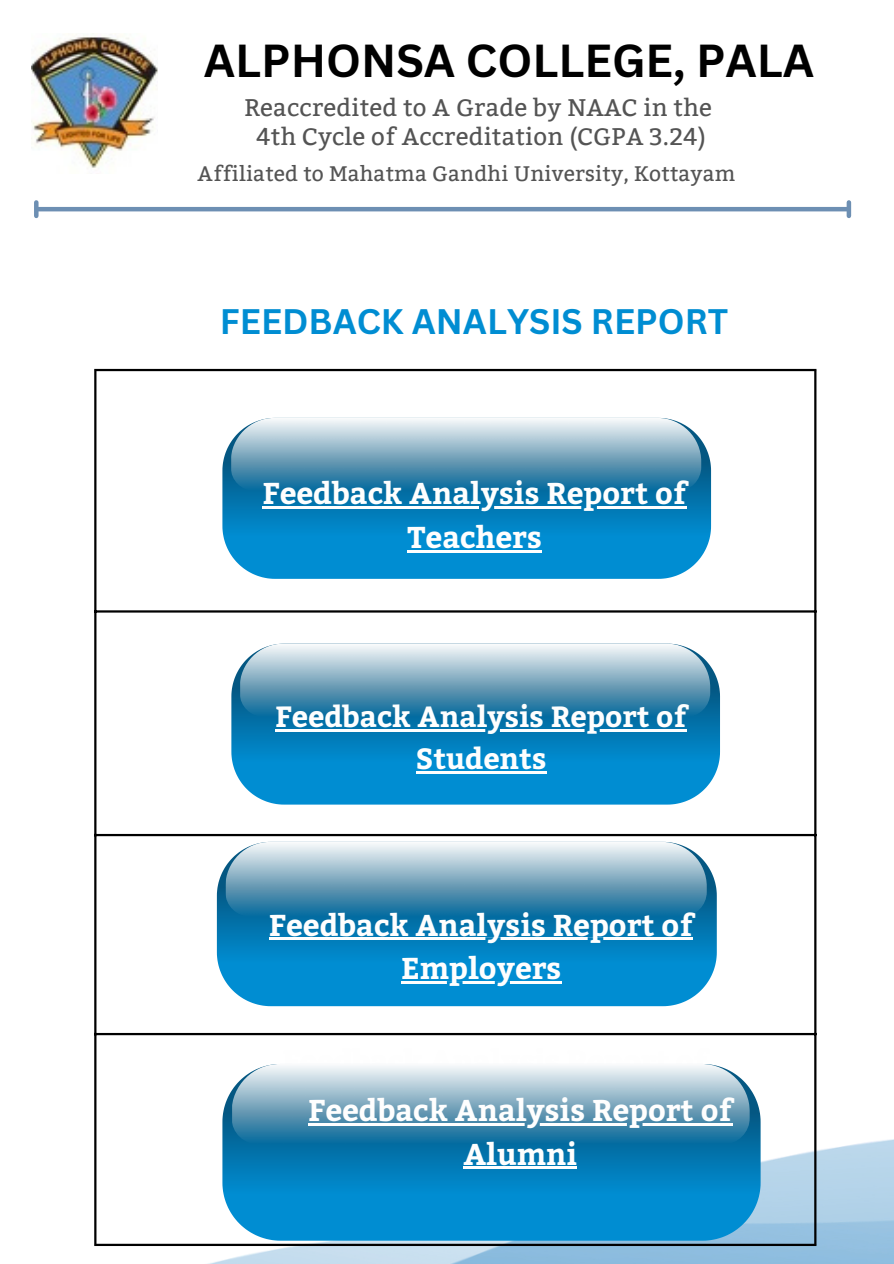
<style>
.page{position:relative;width:894px;height:1264px;background:#fff}
.page>*{position:absolute;margin:0;border:0;box-sizing:border-box;transform-origin:0 0}
.t1{font:700 45px "Canva Sans";color:#000}
.t2{font:700 34.5px "Canva Sans";color:#008dd2}
.t3{font:700 30px/43.8px "Bitter";color:#fefefe;text-align:center}
.t4{font:700 29.1px/42.8px "Bitter";color:#fefefe;text-align:center}
.t5{font:24px/29.2px "Bitter";letter-spacing:.01em;color:#545454;text-align:center}
.t6{font:21px "Bitter";letter-spacing:.01em;color:#545454}
</style>
<div class="page">
<img style="left:129px;top:1109px;width:764px;height:154px">
<img style="left:31px;top:37px;width:126px;height:131px">
<hr style="left:37px;top:207px;width:810px;height:4px;background:#6d8fb3">
<div style="left:34px;top:202px;width:5px;height:14px;background:#6d8fb3"></div>
<svg style="left:846px;top:202px;width:4px;height:14px"></svg>
<hr style="left:94px;top:371px;width:2px;height:872px;background:#000">
<hr style="left:814px;top:371px;width:2px;height:872px;background:#000">
<hr style="left:94px;top:369px;width:722px;height:2px;background:#000">
<hr style="left:94px;top:610px;width:722px;height:2px;background:#000">
<hr style="left:94px;top:834px;width:722px;height:2px;background:#000">
<hr style="left:94px;top:1032px;width:722px;height:3px;background:#000">
<hr style="left:94px;top:1243px;width:722px;height:2px;background:#000">
<svg style="left:222px;top:440px;width:488px;height:139px;background:#0c89c7"></svg>
<svg style="left:231px;top:418px;width:470px;height:73px;background:#7dabc3"></svg>
<hr style="left:262px;top:506px;width:386px;height:2px;background:#fefefe">
<hr style="left:648px;top:506px;width:38px;height:2px;background:#fefefe">
<hr style="left:407px;top:550px;width:134px;height:2px;background:#fefefe">
<svg style="left:231px;top:665px;width:488px;height:139px;background:#0b88c6"></svg>
<svg style="left:239px;top:643px;width:471px;height:74px;background:#7eacc3"></svg>
<svg style="left:217px;top:863px;width:499px;height:143px;background:#0987c5"></svg>
<svg style="left:225px;top:841px;width:481px;height:75px;background:#80adc4"></svg>
<hr style="left:275px;top:729px;width:374px;height:2px;background:#fefefe">
<hr style="left:649px;top:729px;width:38px;height:2px;background:#fefefe">
<hr style="left:415px;top:771px;width:131px;height:3px;background:#fefefe">
<hr style="left:269px;top:937px;width:385px;height:3px;background:#fefefe">
<hr style="left:654px;top:937px;width:39px;height:3px;background:#fefefe">
<hr style="left:401px;top:981px;width:160px;height:2px;background:#fefefe">
<svg style="left:222px;top:1087px;width:538px;height:153px;background:#0786c5"></svg>
<svg style="left:231px;top:1064px;width:518px;height:80px;background:#81aec5"></svg>
<hr style="left:308px;top:1122px;width:385px;height:3px;background:#fefefe">
<hr style="left:693px;top:1122px;width:39px;height:3px;background:#fefefe">
<hr style="left:463px;top:1166px;width:114px;height:2px;background:#fefefe">
<h4 class="t1" style="left:204px;top:29px;width:611px">ALPHONSA COLLEGE, PALA</h4>
<h2 class="t5" style="left:244px;top:93px;width:469px">Reaccredited to A Grade by NAAC in the<br>4th Cycle of Accreditation (CGPA 3.24)</h2>
<p class="t6" style="left:197px;top:161px;width:539px">Affiliated to Mahatma Gandhi University, Kottayam</p>
<h3 class="t2" style="left:220px;top:297px;width:509px">FEEDBACK ANALYSIS REPORT</h3>
<p class="t3" style="left:262px;top:470px;width:426px">Feedback Analysis Report of<br>Teachers</p>
<p class="t4" style="left:275px;top:693px;width:413px">Feedback Analysis Report of<br>Students</p>
<h3 class="t3" style="left:269px;top:901px;width:426px">Feedback Analysis Report of</h3>
<p class="t3" style="left:401px;top:945px;width:162px">Employers</p>
<h3 class="t3" style="left:428px;top:1081px;width:136px">Teachers</h3>
<h3 class="t3" style="left:463px;top:1130px;width:115px">Alumni</h3>
<h3 class="t3" style="left:308px;top:1086px;width:426px">Feedback Analysis Report of</h3>
</div>
